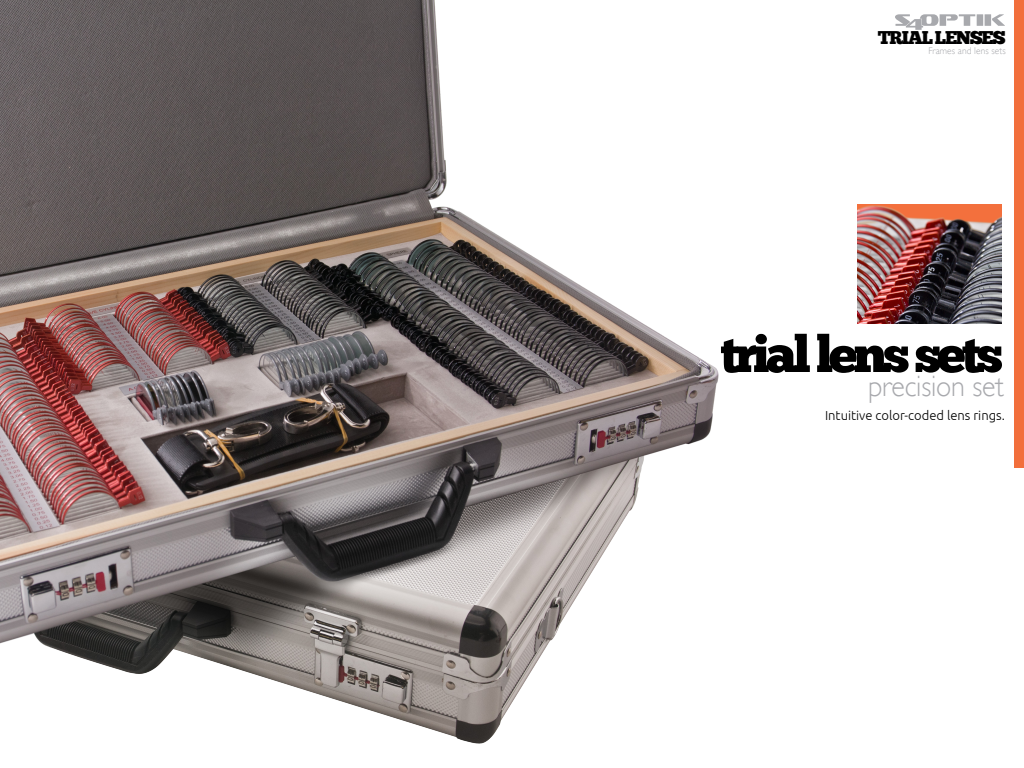
<style>
.page{position:relative;width:1024px;height:768px;background:#fff}
.page>*{position:absolute;margin:0;border:0;box-sizing:border-box;transform-origin:0 0}
.t1{font:51px "Chunk Five Ex";letter-spacing:-.075em;color:#000}
.t2{font:300 29.4px "Gill Sans";letter-spacing:-.005em;color:#a8a9ad;scale:.95 1}
.t3{font:18.4px "Chunk Five Ex";letter-spacing:-.075em;color:#000}
.t4{font:300 13px "Ubuntu";color:#000}
.t5{font:300 9.8px "Gill Sans";letter-spacing:.01em;color:#a8a9ad;scale:.95 1}
</style>
<div class="page">
<img style="left:0;top:0;width:718px;height:744px">
<img style="left:857px;top:204px;width:144px;height:120px">
<div style="left:977px;top:14px;width:6px;height:12px;background:#a8a9ad"></div>
<svg style="left:992px;top:14px;width:13px;height:12px"></svg>
<div style="left:985px;top:14px;width:6px;height:12px;background:#a8a9ad"></div>
<svg style="left:895px;top:14px;width:80px;height:16px"></svg>
<div style="left:1014px;top:0;width:10px;height:468px;background:#f26f3c"></div>
<p class="t3" style="left:878px;top:24px;width:129px">TRIAL LENSES</p>
<p class="t5" style="left:928px;top:45px;width:83px">Frames and lens sets</p>
<p class="t1" style="left:720px;top:316px;width:284px">trial lens sets</p>
<p class="t2" style="left:868px;top:369px;width:145px">precision set</p>
<p class="t4" style="left:825px;top:408px;width:181px">Intuitive color-coded lens rings.</p>
</div>
